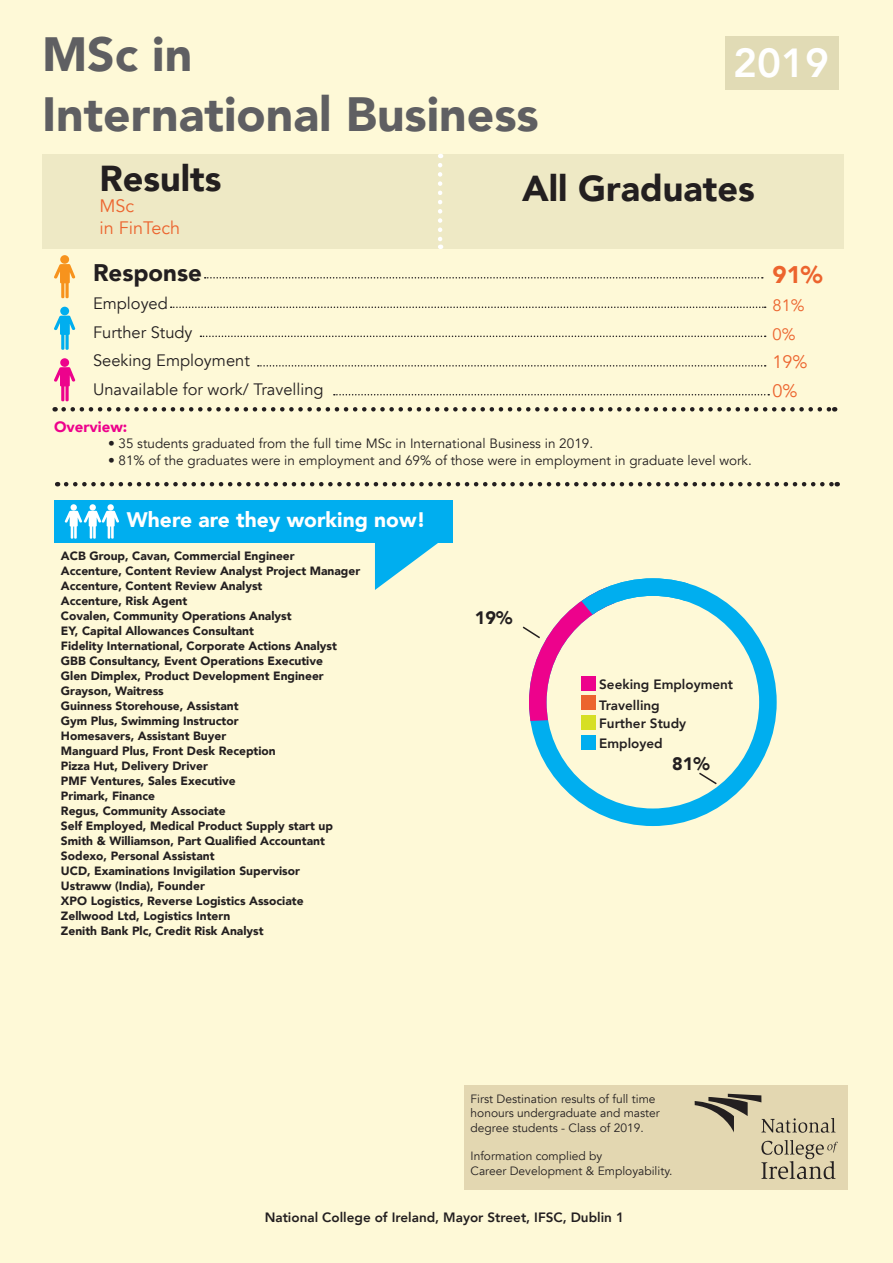
<style>
.page{position:relative;width:893px;height:1263px;background:#fef9d7}
.page>*{position:absolute;margin:0;border:0;box-sizing:border-box;transform-origin:0 0}
.t1{font:900 48px/60px "Avenir";color:#5f5f62}
.t2{font:800 40.5px "Avenir";color:#fff}
.t3{font:900 36px "Avenir";color:#231f20}
.t4{font:900 24px "Avenir";color:#231f20}
.t5{font:900 24px "Avenir";color:#ec642e}
.t6{font:900 21px "Avenir";color:#fff}
.t7{font:18px/21.6px "Avenir";color:#ec642e}
.t8{font:900 18px "Avenir";color:#231f20}
.t9{font:16.5px/28.5px "Avenir";color:#231f20}
.t10{font:16.5px/28.5px "Avenir";color:#ec642e}
.t11{font:900 15px "Avenir";color:#ed028c}
.t12{font:13.5px "Avenir";color:#231f20}
.t13{font:800 13.5px/21.3px "Avenir";color:#231f20}
.t14{font:900 12px/15px "Avenir";color:#231f20}
.t15{font:12px/14.4px "Avenir";color:#231f20}
</style>
<div class="page">
<div style="left:726px;top:36px;width:113px;height:53px;background:#e1dbb5"></div>
<div style="left:463px;top:1085px;width:384px;height:104px;background:#e3d7b1"></div>
<svg style="left:695px;top:1094px;width:140px;height:39px"></svg>
<svg style="left:761px;top:1140px;width:77px;height:39px"></svg>
<div style="left:42px;top:155px;width:801px;height:94px;background:#eee9c5"></div>
<svg style="left:171px;top:306px;width:595px;height:2px"></svg>
<svg style="left:205px;top:277px;width:558px;height:2px"></svg>
<svg style="left:200px;top:336px;width:566px;height:1px"></svg>
<svg style="left:258px;top:365px;width:508px;height:2px"></svg>
<svg style="left:334px;top:394px;width:435px;height:1px"></svg>
<svg style="left:64px;top:407px;width:771px;height:4px"></svg>
<svg style="left:66px;top:482px;width:772px;height:4px"></svg>
<div style="left:55px;top:500px;width:398px;height:43px;background:#00aeef"></div>
<svg style="left:375px;top:543px;width:63px;height:47px"></svg>
<div style="left:60px;top:255px;width:9px;height:9px;background:#f7931d;border-radius:50%"></div>
<svg style="left:54px;top:264px;width:21px;height:34px"></svg>
<div style="left:60px;top:307px;width:9px;height:8px;background:#00aeef;border-radius:50%"></div>
<svg style="left:54px;top:315px;width:21px;height:35px"></svg>
<div style="left:60px;top:358px;width:9px;height:9px;background:#ed028c;border-radius:50%"></div>
<svg style="left:54px;top:367px;width:21px;height:34px"></svg>
<svg style="left:438px;top:165px;width:4px;height:84px"></svg>
<div style="left:70px;top:504px;width:7px;height:7px;background:#fff;border-radius:50%"></div>
<div style="left:90px;top:504px;width:6px;height:7px;background:#fff;border-radius:50%"></div>
<svg style="left:65px;top:511px;width:54px;height:28px"></svg>
<svg style="left:107px;top:504px;width:7px;height:7px"></svg>
<svg style="left:531px;top:585px;width:246px;height:241px"></svg>
<svg style="left:522px;top:578px;width:172px;height:147px"></svg>
<h1 class="t1" style="left:42px;top:23px;width:498px">MSc in<br>International Business</h1>
<h2 class="t2" style="left:733px;top:31px;width:97px">2019</h2>
<h3 class="t3" style="left:99px;top:147px;width:124px">Results</h3>
<h3 class="t7" style="left:99px;top:196px;width:82px">MSc<br>in FinTech</h3>
<h3 class="t4" style="left:93px;top:252px;width:110px">Response</h3>
<h3 class="t9" style="left:93px;top:290px;width:232px">Employed<br>Further Study<br>Seeking Employment<br>Unavailable for work/ Travelling</h3>
<h3 class="t3" style="left:522px;top:158px;width:234px">All Graduates</h3>
<p class="t11" style="left:54px;top:414px;width:75px">Overview:</p>
<p class="t12" style="left:108px;top:436px;width:487px">• 35 students graduated from the full time MSc in International Business in 2019.</p>
<p class="t12" style="left:108px;top:452px;width:645px">• 81% of the graduates were in employment and 69% of those were in employment in graduate level work.</p>
<h3 class="t6" style="left:127px;top:502px;width:300px">Where are they working now!</h3>
<p class="t14" style="left:61px;top:548px;width:301px">ACB Group, Cavan, Commercial Engineer<br>Accenture, Content Review Analyst Project Manager Accenture, Content Review Analyst<br>Accenture, Risk Agent<br>Covalen, Community Operations Analyst<br>EY, Capital Allowances Consultant<br>Fidelity International, Corporate Actions Analyst GBB Consultancy, Event Operations Executive<br>Glen Dimplex, Product Development Engineer Grayson, Waitress<br>Guinness Storehouse, Assistant<br>Gym Plus, Swimming Instructor<br>Homesavers, Assistant Buyer<br>Manguard Plus, Front Desk Reception<br>Pizza Hut, Delivery Driver<br>PMF Ventures, Sales Executive<br>Primark, Finance<br>Regus, Community Associate<br>Self Employed, Medical Product Supply start up Smith &amp; Williamson, Part Qualified Accountant Sodexo, Personal Assistant<br>UCD, Examinations Invigilation Supervisor<br>Ustraww (India), Founder<br>XPO Logistics, Reverse Logistics Associate<br>Zellwood Ltd, Logistics Intern<br>Zenith Bank Plc, Credit Risk Analyst</p>
<h3 class="t8" style="left:475px;top:602px;width:39px">19%</h3>
<p class="t13" style="left:599px;top:673px;width:136px">Seeking Employment<br>Travelling</p>
<p class="t13" style="left:599px;top:713px;width:89px;line-height:20px">Further Study<br>Employed</p>
<h3 class="t8" style="left:672px;top:748px;width:39px">81%</h3>
<h3 class="t5" style="left:772px;top:254px;width:52px">91%</h3>
<h3 class="t10" style="left:772px;top:292px;width:34px">81%<br>0%</h3>
<h3 class="t7" style="left:772px;top:348px;width:37px;line-height:28.5px">19%<br>0%</h3>
<p class="t15" style="left:471px;top:1092px;width:191px">First Destination results of full time honours undergraduate and master degree students - Class of 2019.</p>
<p class="t15" style="left:471px;top:1149px;width:203px">Information complied by<br>Career Development &amp; Employability.</p>
<p class="t13" style="left:265px;top:1207px;width:361px">National College of Ireland, Mayor Street, IFSC, Dublin 1</p>
</div>
